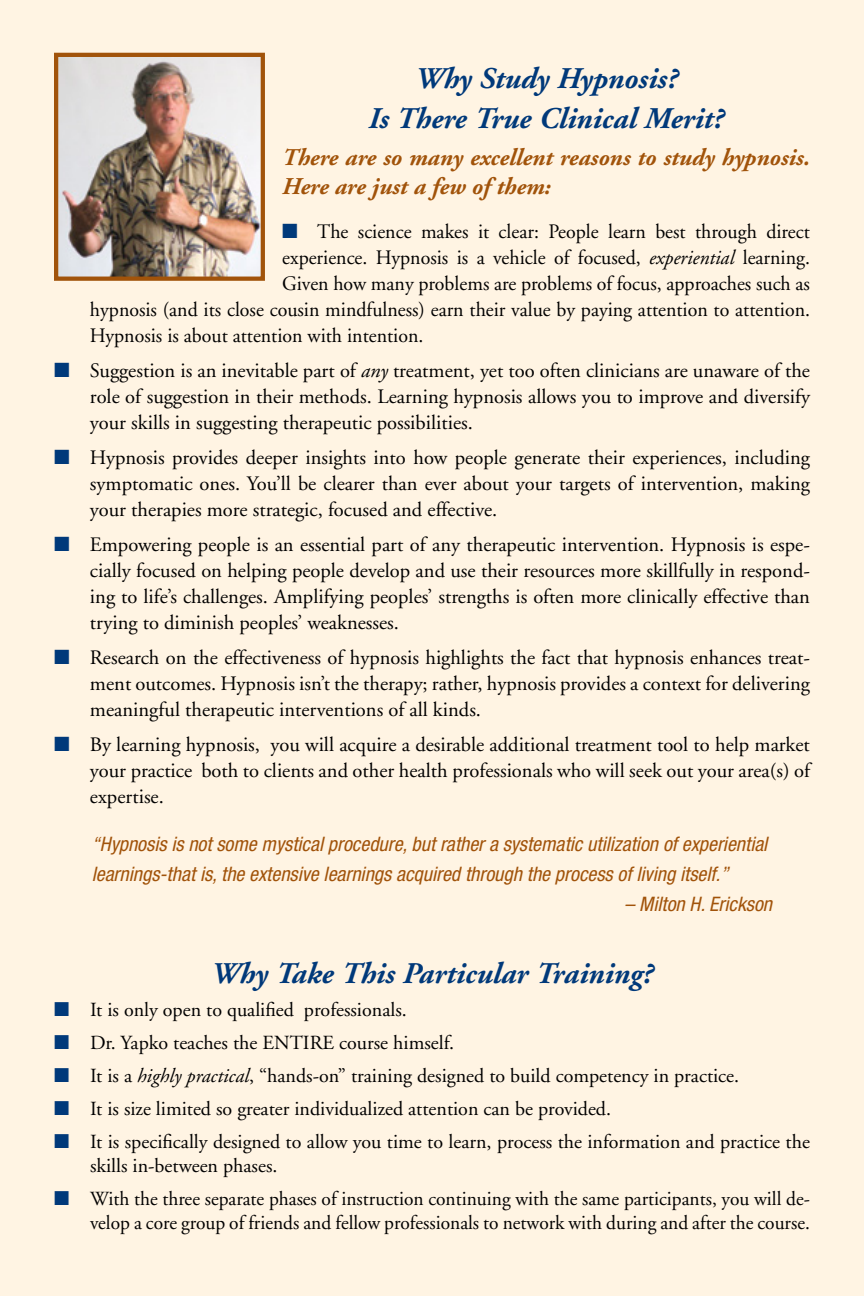
<style>
.page{position:relative;width:864px;height:1296px;background:#fff4e3}
.page>*{position:absolute;margin:0;border:0;box-sizing:border-box;transform-origin:0 0}
.t1{font:italic 700 30px/40px "Adobe Garamond";color:#00397a;text-align:center}
.t2{font:italic 700 24px/28.8px "Adobe Garamond";color:#a1530a}
.t3{font:20.4px/26px "Adobe Garamond";color:#000;text-align:justify}
.t4{font:20px/24px "Adobe Garamond";color:#000}
.t5{font:italic condensed 20px/30px "Helvetica Neue";color:#a1530a}
.s1{color:#00397a}
.s2{font-style:italic}
</style>
<div class="page">
<img style="left:59px;top:58px;width:201px;height:218px">
<div style="left:54px;top:53px;width:211px;height:228px;border:4px solid #a1530a"></div>
<h1 class="t1" style="left:368px;top:59px;width:357px">Why Study Hypnosis?<br>Is There True Clinical Merit?</h1>
<p class="t2" style="left:282px;top:144px;width:529px">There are so many excellent reasons to study hypnosis.<br>Here are just a few of them:</p>
<p class="t3" style="left:282px;top:219px;width:529px"><span class="s1">■</span> The science makes it clear: People learn best through direct</p>
<p class="t3" style="left:282px;top:245px;width:529px">experience. Hypnosis is a vehicle of focused, <span class="s2">experiential</span> learning.</p>
<p class="t3" style="left:282px;top:271px;width:529px">Given how many problems are problems of focus, approaches such as</p>
<p class="t3" style="left:90px;top:297px;width:722px">hypnosis (and its close cousin mindfulness) earn their value by paying attention to attention.</p>
<p class="t3" style="left:90px;top:323px;width:335px">Hypnosis is about attention with intention.</p>
<p class="t3" style="left:90px;top:358px;width:722px;text-indent:-36px"><span class="s1">■</span> Suggestion is an inevitable part of <span class="s2">any</span> treatment, yet too often clinicians are unaware of the role of suggestion in their methods. Learning hypnosis allows you to improve and diversify your skills in suggesting therapeutic possibilities.</p>
<p class="t3" style="left:90px;top:445px;width:721px;text-indent:-36px"><span class="s1">■</span> Hypnosis provides deeper insights into how people generate their experiences, including symptomatic ones. You’ll be clearer than ever about your targets of intervention, making your therapies more strategic, focused and effective.</p>
<p class="t3" style="left:90px;top:532px;width:722px;text-indent:-36px"><span class="s1">■</span> Empowering people is an essential part of any therapeutic intervention. Hypnosis is espe&shy;cially focused on helping people develop and use their resources more skillfully in respond&shy;ing to life’s challenges. Amplifying peoples’ strengths is often more clinically effective than trying to diminish peoples’ weaknesses.</p>
<p class="t3" style="left:90px;top:645px;width:722px;text-indent:-36px"><span class="s1">■</span> Research on the effectiveness of hypnosis highlights the fact that hypnosis enhances treat&shy;ment outcomes. Hypnosis isn’t the therapy; rather, hypnosis provides a context for delivering meaningful therapeutic interventions of all kinds.</p>
<p class="t3" style="left:90px;top:732px;width:722px;text-indent:-36px"><span class="s1">■</span> By learning hypnosis, you will acquire a desirable additional treatment tool to help market your practice both to clients and other health professionals who will seek out your area(s) of expertise.</p>
<p class="t5" style="left:92px;top:829px;width:677px">“Hypnosis is not some mystical procedure, but rather a systematic utilization of experiential learnings-that is, the extensive learnings acquired through the process of living itself.”</p>
<p class="t5" style="left:624px;top:889px;width:149px">– Milton H. Erickson</p>
<h1 class="t1" style="left:211px;top:955px;width:444px">Why Take This Particular Training?</h1>
<p class="t4" style="left:54px;top:998px;width:354px"><span class="s1">■</span> It is only open to qualified professionals.</p>
<p class="t4" style="left:54px;top:1031px;width:402px"><span class="s1">■</span> Dr. Yapko teaches the ENTIRE course himself.</p>
<p class="t4" style="left:54px;top:1064px;width:687px"><span class="s1">■</span> It is a <span class="s2">highly practical</span>, “hands-on” training designed to build competency in practice.</p>
<p class="t4" style="left:54px;top:1097px;width:559px"><span class="s1">■</span> It is size limited so greater individualized attention can be provided.</p>
<p class="t4" style="left:90px;top:1130px;width:721px;text-indent:-36px"><span class="s1">■</span> It is specifically designed to allow you time to learn, process the information and practice the skills in-between phases.</p>
<p class="t4" style="left:54px;top:1187px;width:757px;text-align:right"><span class="s1">■</span> With the three separate phases of instruction continuing with the same participants, you will de&shy;velop a core group of friends and fellow professionals to network with during and after the course.</p>
</div>
